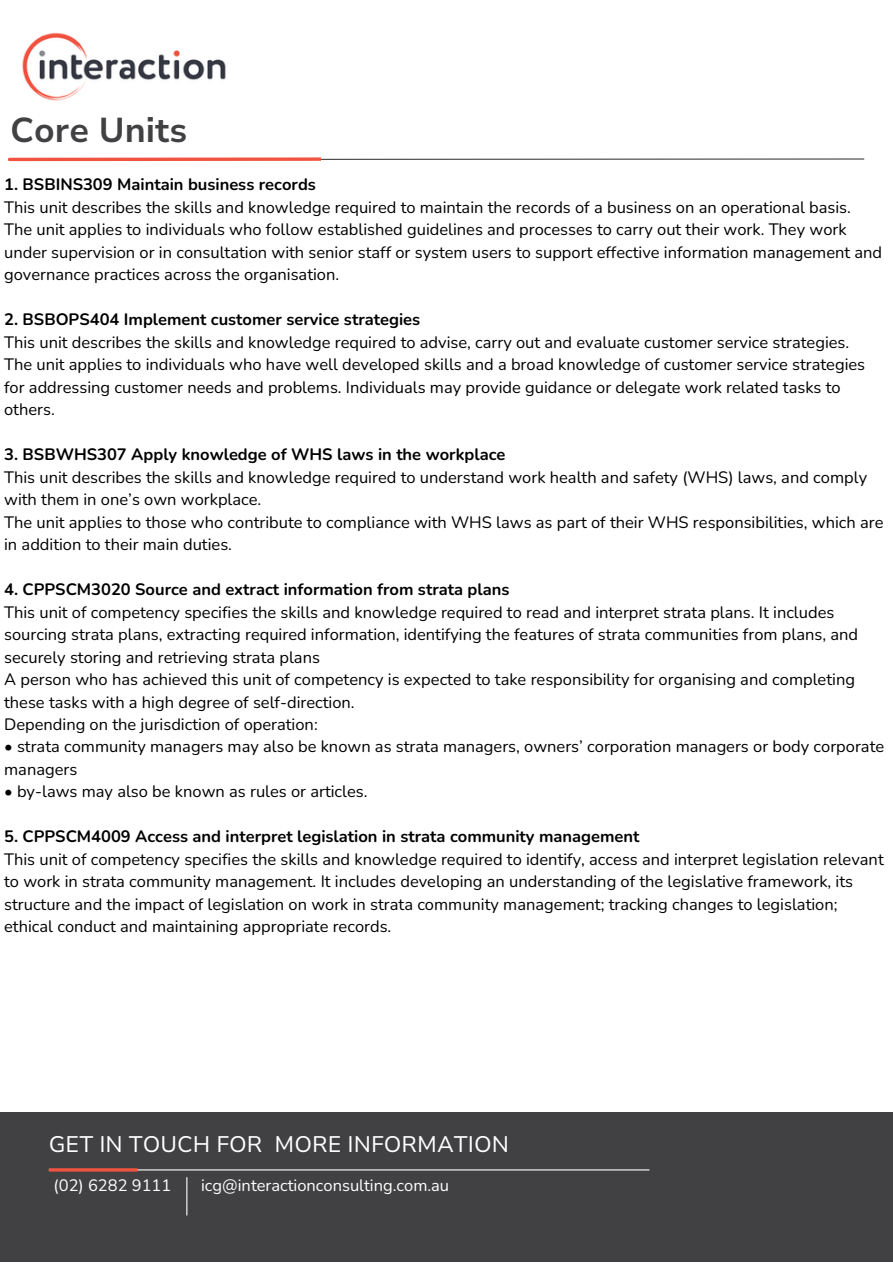
<style>
.page{position:relative;width:893px;height:1264px;background:#fff}
.page>*{position:absolute;margin:0;border:0;box-sizing:border-box;transform-origin:0 0}
.t1{font:700 34.5px "Nunito Sans 10 pt";color:#414042}
.t2{font:22.5px "Nunito Sans 10 pt";color:#fff}
.t3{font:16.5px/22.5px "Nunito";color:#000}
.t4{font:700 16.5px "Nunito";color:#000}
.t5{font:16.5px "Nunito";color:#fff}
</style>
<div class="page">
<div style="left:0;top:1112px;width:892px;height:150px;background:#414042"></div>
<hr style="left:49px;top:1169px;width:600px;height:1px;background:#fff">
<hr style="left:186px;top:1177px;width:1px;height:38px;background:#fff">
<hr style="left:49px;top:1168px;width:89px;height:3px;background:#f0533f">
<svg style="left:321px;top:158px;width:544px;height:2px"></svg>
<svg style="left:8px;top:157px;width:313px;height:4px"></svg>
<img style="left:22px;top:32px;width:204px;height:69px">
<p class="t1" style="left:10px;top:107px;width:179px">Core Units</p>
<p class="t4" style="left:4px;top:173px;width:313px">1. BSBINS309 Maintain business records</p>
<p class="t3" style="left:4px;top:196px;width:848px">This unit describes the skills and knowledge required to maintain the records of a business on an operational basis.</p>
<p class="t3" style="left:4px;top:218px;width:879px">The unit applies to individuals who follow established guidelines and processes to carry out their work. They work under supervision or in consultation with senior staff or system users to support effective information management and governance practices across the organisation.</p>
<p class="t4" style="left:4px;top:308px;width:417px">2. BSBOPS404 Implement customer service strategies</p>
<p class="t3" style="left:4px;top:331px;width:846px">This unit describes the skills and knowledge required to advise, carry out and evaluate customer service strategies.</p>
<p class="t3" style="left:4px;top:353px;width:862px">The unit applies to individuals who have well developed skills and a broad knowledge of customer service strategies for addressing customer needs and problems. Individuals may provide guidance or delegate work related tasks to others.</p>
<p class="t4" style="left:4px;top:443px;width:502px">3. BSBWHS307 Apply knowledge of WHS laws in the workplace</p>
<p class="t3" style="left:4px;top:466px;width:864px">This unit describes the skills and knowledge required to understand work health and safety (WHS) laws, and comply with them in one’s own workplace.</p>
<p class="t3" style="left:4px;top:511px;width:880px">The unit applies to those who contribute to compliance with WHS laws as part of their WHS responsibilities, which are in addition to their main duties.</p>
<p class="t4" style="left:4px;top:578px;width:507px">4. CPPSCM3020 Source and extract information from strata plans</p>
<p class="t3" style="left:4px;top:601px;width:855px">This unit of competency specifies the skills and knowledge required to read and interpret strata plans. It includes sourcing strata plans, extracting required information, identifying the features of strata communities from plans, and securely storing and retrieving strata plans</p>
<p class="t3" style="left:4px;top:668px;width:852px">A person who has achieved this unit of competency is expected to take responsibility for organising and completing these tasks with a high degree of self-direction.</p>
<p class="t3" style="left:4px;top:713px;width:315px">Depending on the jurisdiction of operation:</p>
<p class="t3" style="left:4px;top:735px;width:881px">• strata community managers may also be known as strata managers, owners’ corporation managers or body corporate managers</p>
<p class="t3" style="left:4px;top:780px;width:365px">• by-laws may also be known as rules or articles.</p>
<p class="t4" style="left:4px;top:825px;width:636px">5. CPPSCM4009 Access and interpret legislation in strata community management</p>
<p class="t3" style="left:4px;top:848px;width:881px">This unit of competency specifies the skills and knowledge required to identify, access and interpret legislation relevant to work in strata community management. It includes developing an understanding of the legislative framework, its structure and the impact of legislation on work in strata community management; tracking changes to legislation; ethical conduct and maintaining appropriate records.</p>
<p class="t2" style="left:49px;top:1129px;width:461px">GET IN TOUCH FOR MORE INFORMATION</p>
<p class="t5" style="left:54px;top:1174px;width:119px">(02) 6282 9111</p>
<p class="t5" style="left:201px;top:1174px;width:249px">icg@interactionconsulting.com.au</p>
</div>
